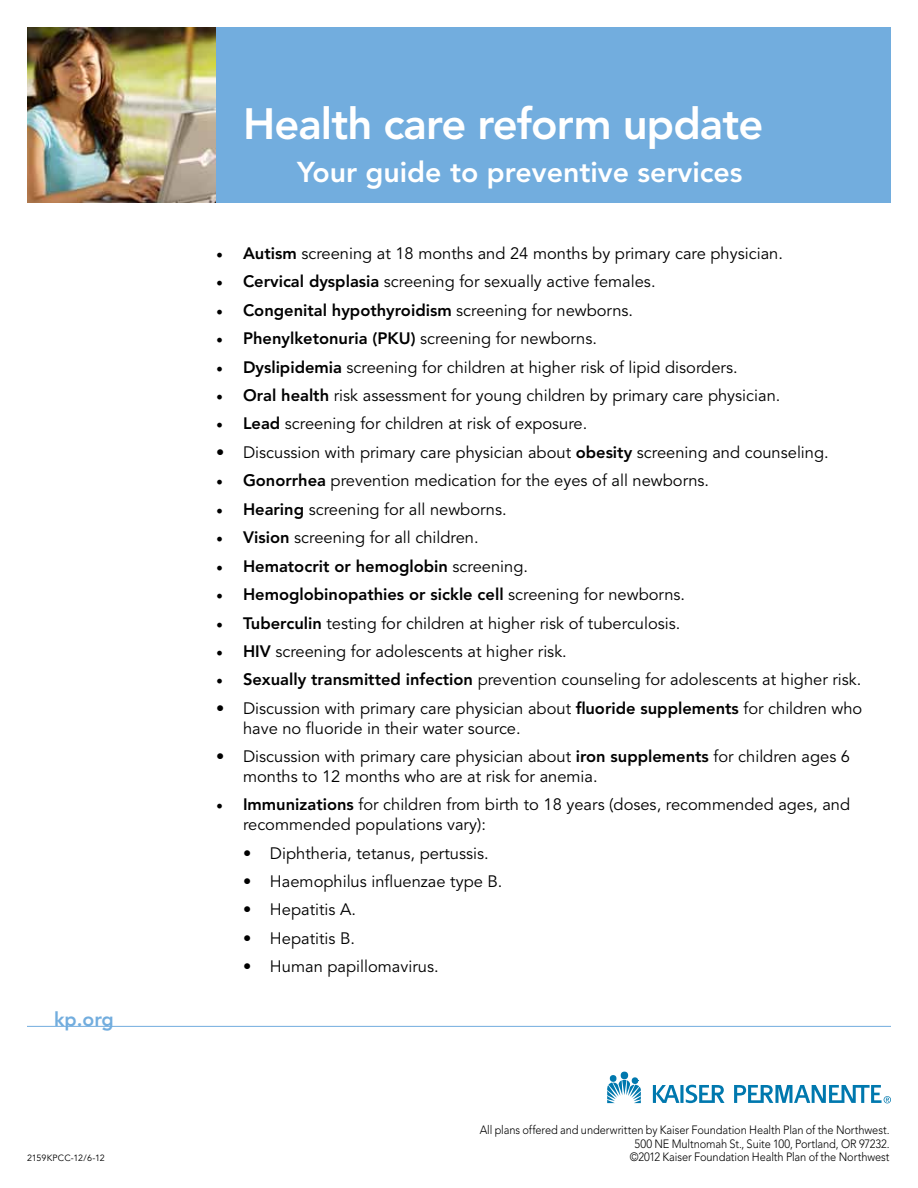
<style>
.page{position:relative;width:918px;height:1188px;background:#fff}
.page>*{position:absolute;margin:0;border:0;box-sizing:border-box;transform-origin:0 0}
.t1{font:800 43.5px "Avenir";letter-spacing:-.02em;color:#fff}
.t2{font:800 28.5px "Avenir";color:#fff}
.t3{font:800 19.5px "Avenir";color:#72adde}
.t4{font:16.5px/19.8px "Avenir";color:#000}
.t5{font:800 16.5px "Avenir";color:#000}
.t6{font:300 12px/13.5px "Avenir";letter-spacing:-.01em;color:#000;text-align:right;scale:.92 1}
.t7{font:9px "Avenir";letter-spacing:-.005em;color:#000}
.s1{font-family:"Minion Pro";font-size:18px}
.s2{font-weight:800}
.s3{font-family:"Minion Pro";font-weight:400;font-size:18px}
.s4{font-weight:400}
</style>
<div class="page">
<div style="left:27px;top:27px;width:864px;height:175px;background:#72adde"></div>
<img style="left:27px;top:27px;width:189px;height:175px">
<svg style="left:607px;top:1074px;width:34px;height:29px"></svg>
<div style="left:621px;top:1072px;width:7px;height:7px;background:#0078ae;border-radius:50%"></div>
<svg style="left:680px;top:1085px;width:4px;height:18px"></svg>
<svg style="left:653px;top:1085px;width:26px;height:18px"></svg>
<svg style="left:686px;top:1085px;width:39px;height:18px"></svg>
<svg style="left:734px;top:1085px;width:157px;height:18px"></svg>
<hr style="left:27px;top:1026px;width:864px;height:1px;background:#72adde">
<p class="t3" style="left:54px;top:1008px;width:61px">kp.org</p>
<p class="t7" style="left:27px;top:1152px;width:79px">2159KPCC-12/6-12</p>
<h1 class="t1" style="left:243px;top:98px;width:522px">Health care reform update</h1>
<h2 class="t2" style="left:297px;top:155px;width:447px">Your guide to preventive services</h2>
<p class="t4" style="left:216px;top:244px;width:568px"><span class="s1">•</span> <span class="s2">Autism</span> screening at 18 months and 24 months by primary care physician.</p>
<p class="t4" style="left:216px;top:272px;width:441px"><span class="s1">•</span> <span class="s2">Cervical dysplasia</span> screening for sexually active females.</p>
<p class="t5" style="left:216px;top:300px;width:419px"><span class="s3">•</span> Congenital hypothyroidism <span class="s4">screening for newborns.</span></p>
<p class="t4" style="left:216px;top:329px;width:383px"><span class="s1">•</span> <span class="s2">Phenylketonuria (PKU)</span> screening for newborns.</p>
<p class="t4" style="left:216px;top:357px;width:523px"><span class="s1">•</span> <span class="s2">Dyslipidemia</span> screening for children at higher risk of lipid disorders.</p>
<p class="t4" style="left:216px;top:386px;width:566px"><span class="s1">•</span> <span class="s2">Oral health</span> risk assessment for young children by primary care physician.</p>
<p class="t4" style="left:216px;top:414px;width:373px"><span class="s1">•</span> <span class="s2">Lead</span> screening for children at risk of exposure.</p>
<p class="t4" style="left:216px;top:443px;width:614px">• Discussion with primary care physician about <span class="s2">obesity</span> screening and counseling.</p>
<p class="t4" style="left:216px;top:471px;width:495px"><span class="s1">•</span> <span class="s2">Gonorrhea</span> prevention medication for the eyes of all newborns.</p>
<p class="t4" style="left:216px;top:500px;width:292px"><span class="s1">•</span> <span class="s2">Hearing</span> screening for all newborns.</p>
<p class="t4" style="left:216px;top:528px;width:264px"><span class="s1">•</span> <span class="s2">Vision</span> screening for all children.</p>
<p class="t5" style="left:216px;top:556px;width:314px"><span class="s3">•</span> Hematocrit or hemoglobin <span class="s4">screening.</span></p>
<p class="t5" style="left:216px;top:585px;width:471px"><span class="s3">•</span> Hemoglobinopathies or sickle cell <span class="s4">screening for newborns.</span></p>
<p class="t4" style="left:216px;top:613px;width:466px"><span class="s1">•</span> <span class="s2">Tuberculin</span> testing for children at higher risk of tuberculosis.</p>
<p class="t4" style="left:216px;top:642px;width:352px"><span class="s1">•</span> <span class="s2">HIV</span> screening for adolescents at higher risk.</p>
<p class="t4" style="left:216px;top:670px;width:647px"><span class="s1">•</span> <span class="s2">Sexually transmitted infection</span> prevention counseling for adolescents at higher risk.</p>
<p class="t4" style="left:243px;top:699px;width:621px;text-indent:-27px">• Discussion with primary care physician about <span class="s2">fluoride supplements</span> for children who have no fluoride in their water source.</p>
<p class="t4" style="left:243px;top:747px;width:609px;text-indent:-27px">• Discussion with primary care physician about <span class="s2">iron supplements</span> for children ages 6 months to 12 months who are at risk for anemia.</p>
<p class="t4" style="left:243px;top:795px;width:609px;text-indent:-27px"><span class="s1">•</span> <span class="s2">Immunizations</span> for children from birth to 18 years (doses, recommended ages, and recommended populations vary):</p>
<p class="t4" style="left:243px;top:843px;width:247px">• Diphtheria, tetanus, pertussis.</p>
<p class="t4" style="left:243px;top:872px;width:261px">• Haemophilus influenzae type B.</p>
<p class="t4" style="left:243px;top:900px;width:115px">• Hepatitis A.</p>
<p class="t4" style="left:243px;top:929px;width:114px">• Hepatitis B.</p>
<p class="t4" style="left:243px;top:957px;width:197px">• Human papillomavirus.</p>
<p class="t6" style="left:480px;top:1123px;width:447px">All plans offered and underwritten by Kaiser Foundation Health Plan of the Northwest.<br>500 NE Multnomah St., Suite 100, Portland, OR 97232.<br>©2012 Kaiser Foundation Health Plan of the Northwest</p>
</div>
